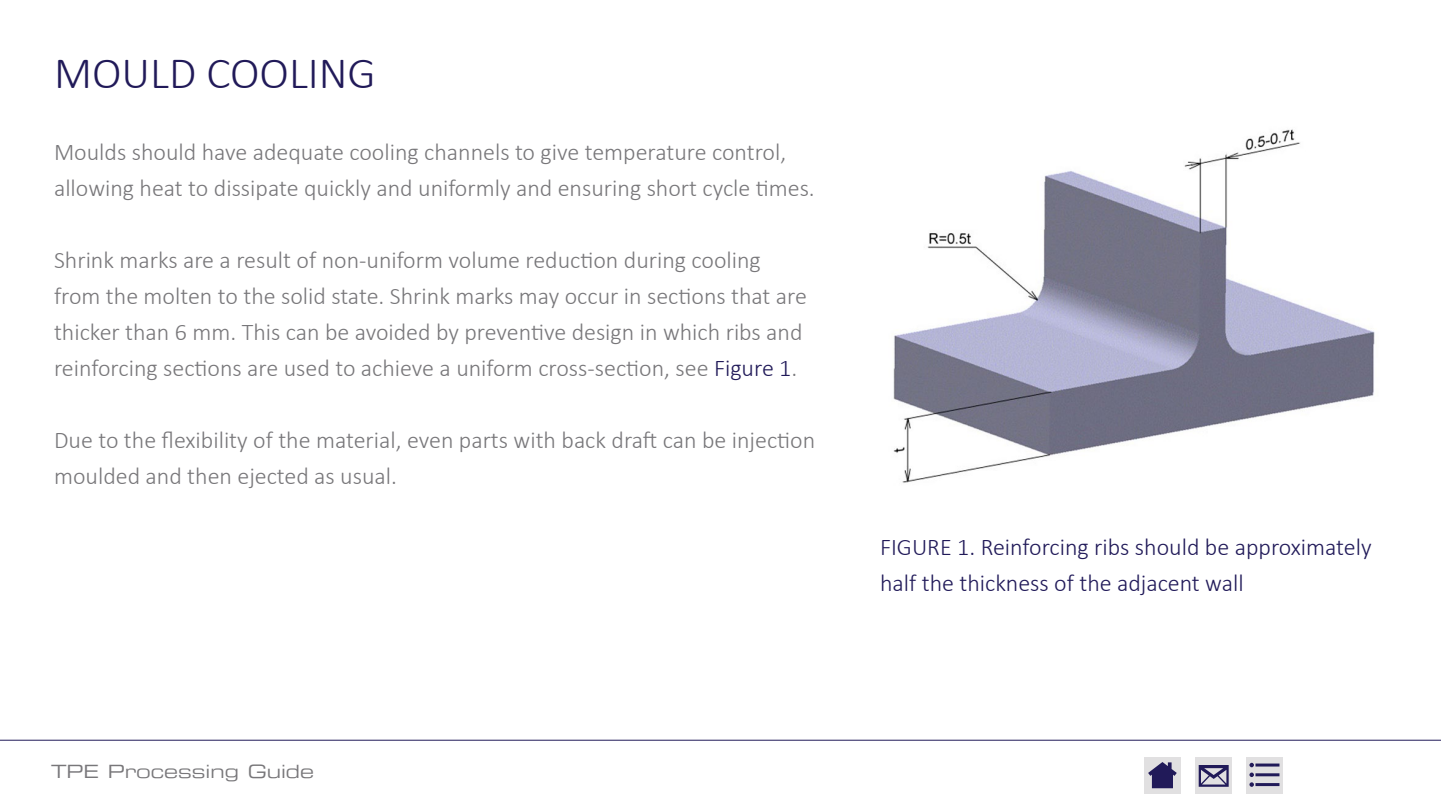
<style>
.page{position:relative;width:1441px;height:810px;background:#fff}
.page>*{position:absolute;margin:0;border:0;box-sizing:border-box;transform-origin:0 0}
.t1{font:300 45px "Calibri";color:#211a59}
.t2{font:300 24px/36px "Calibri";color:#78777a}
.t3{font:300 24px/36px "Calibri";color:#211a59}
.t4{font:18px "Eurostile Extended Two";color:#78777a}
.s1{color:#211a59}
</style>
<div class="page">
<hr style="left:0;top:740px;width:1440px;height:1px;background:#211a59">
<div style="left:1246px;top:757px;width:37px;height:37px;background:#e1e0e1"></div>
<hr style="left:1255px;top:783px;width:24px;height:3px;background:#211a59">
<hr style="left:1255px;top:773px;width:24px;height:3px;background:#211a59">
<svg style="left:1249px;top:773px;width:4px;height:14px"></svg>
<hr style="left:1255px;top:764px;width:24px;height:3px;background:#211a59">
<svg style="left:1249px;top:763px;width:4px;height:4px"></svg>
<div style="left:1144px;top:757px;width:37px;height:37px;background:#e1e0e1"></div>
<svg style="left:1148px;top:762px;width:28px;height:26px"></svg>
<div style="left:1195px;top:757px;width:37px;height:37px;background:#e1e0e1"></div>
<svg style="left:1198px;top:765px;width:30px;height:22px"></svg>
<img style="left:893px;top:129px;width:482px;height:354px">
<h1 class="t1" style="left:54px;top:45px;width:323px">MOULD COOLING</h1>
<p class="t2" style="left:54px;top:134px;width:762px">Moulds should have adequate cooling channels to give temperature control, allowing heat to dissipate quickly and uniformly and ensuring short cycle times.</p>
<p class="t2" style="left:54px;top:242px;width:754px">Shrink marks are a result of non-uniform volume reduction during cooling from the molten to the solid state. Shrink marks may occur in sections that are thicker than 6 mm. This can be avoided by preventive design in which ribs and reinforcing sections are used to achieve a uniform cross-section, see <span class="s1">Figure 1</span>.</p>
<p class="t2" style="left:54px;top:422px;width:762px">Due to the flexibility of the material, even parts with back draft can be injection moulded and then ejected as usual.</p>
<p class="t4" style="left:51px;top:759px;width:264px">TPE Processing Guide</p>
<p class="t3" style="left:880px;top:529px;width:493px">FIGURE 1. Reinforcing ribs should be approximately half the thickness of the adjacent wall</p>
</div>
